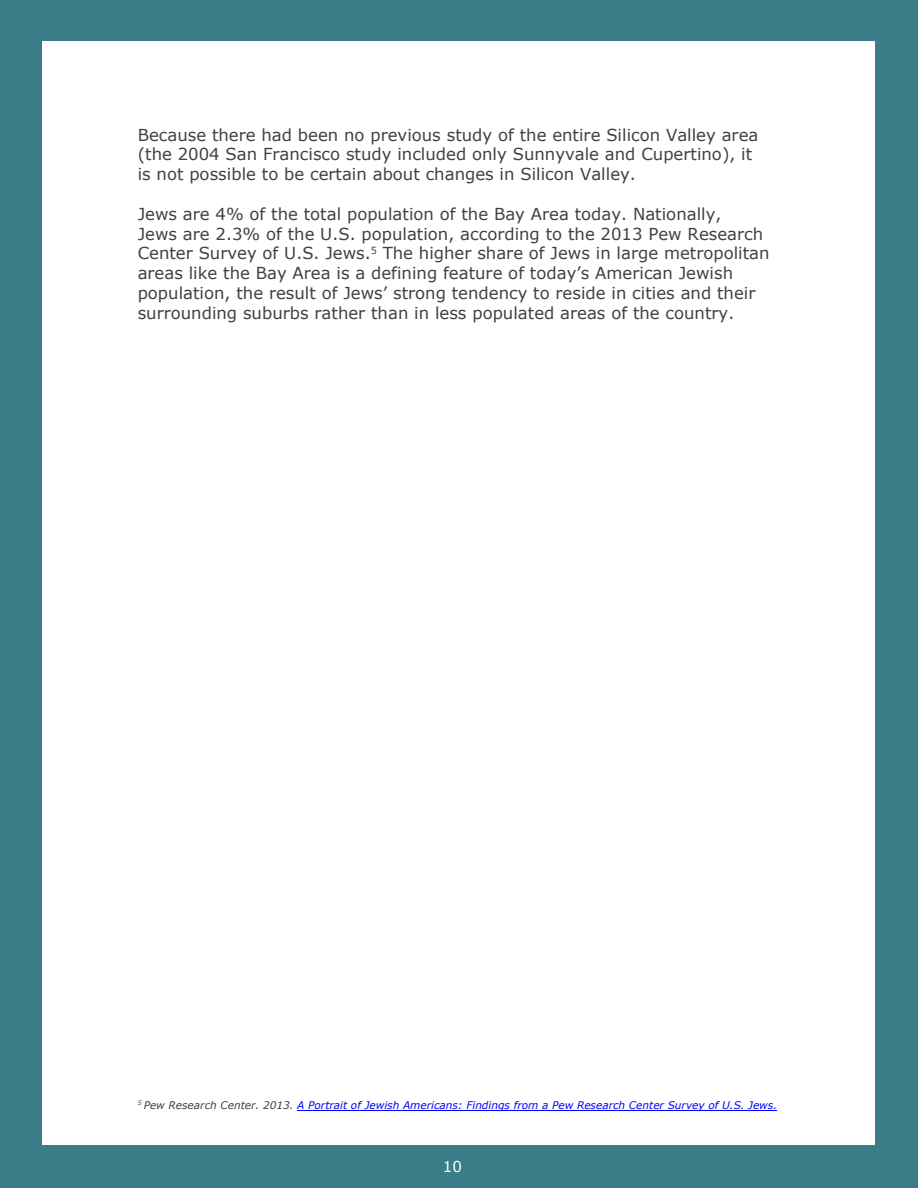
<style>
.page{position:relative;width:918px;height:1188px;background:#fff}
.page>*{position:absolute;margin:0;border:0;box-sizing:border-box;transform-origin:0 0}
.t1{font:16.5px/19.8px "Verdana";color:#414042}
.t2{font:15px "Verdana";color:#fff}
.t3{font:italic 10.5px "Verdana";color:#00f}
.s1{color:#414042}
</style>
<div class="page">
<div style="left:0;top:0;width:918px;height:40px;background:#3a7c88"></div>
<div style="left:875px;top:24px;width:43px;height:1163px;background:#3a7c88"></div>
<div style="left:0;top:1145px;width:918px;height:43px;background:#3a7c88"></div>
<div style="left:0;top:12px;width:42px;height:1164px;background:#3a7c88"></div>
<hr style="left:297px;top:1110px;width:480px;height:1px;background:#00f">
<p class="t1" style="left:138px;top:125px;width:622px">Because there had been no previous study of the entire Silicon Valley area (the 2004 San Francisco study included only Sunnyvale and Cupertino), it is not possible to be certain about changes in Silicon Valley.</p>
<p class="t1" style="left:138px;top:204px;width:633px">Jews are 4% of the total population of the Bay Area today. Nationally,<br>Jews are 2.3% of the U.S. population, according to the 2013 Pew Research Center Survey of U.S. Jews.<sup>5</sup> The higher share of Jews in large metropolitan areas like the Bay Area is a defining feature of today’s American Jewish population, the result of Jews’ strong tendency to reside in cities and their surrounding suburbs rather than in less populated areas of the country.</p>
<p class="t3" style="left:138px;top:1098px;width:641px"><sup>5</sup> <span class="s1">Pew Research Center. 2013.</span> A Portrait of Jewish Americans: Findings from a Pew Research Center Survey of U.S. Jews.</p>
<p class="t2" style="left:443px;top:1157px;width:21px">10</p>
</div>
